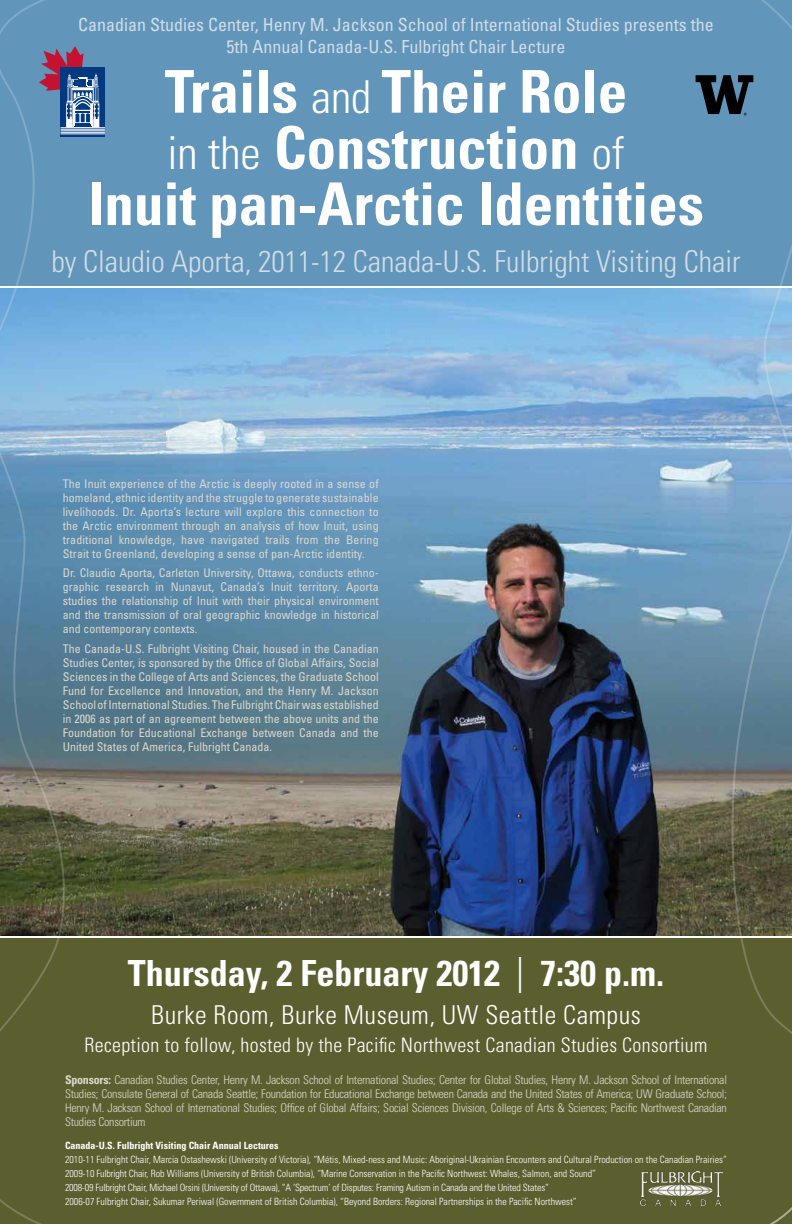
<style>
.page{position:relative;width:792px;height:1224px;background:#fff}
.page>*{position:absolute;margin:0;border:0;box-sizing:border-box;transform-origin:0 0}
.t1{font:700 condensed 59px/56.2px "Univers";color:#fff;text-align:center}
.t2{font:700 condensed 36px "Univers";color:#fff}
.t3{font:300 condensed 30px "Univers";color:#d2dde8}
.t4{font:300 condensed 26px "Univers";letter-spacing:.02em;color:#fff}
.t5{font:300 condensed 20px "Univers";letter-spacing:.015em;color:#fff}
.t6{font:condensed 18px/22px "Univers";color:#d2dde8;text-align:center}
.t7{font:condensed 12px/14px "Univers";color:#dbd8cd;text-align:justify}
.t8{font:300 condensed 12px/14px "Univers";letter-spacing:-.02em;color:#dbd8cd;text-align:justify}
.t9{font:300 condensed 10px/14px "Univers";color:#fff}
.t10{font:700 condensed 10px "Univers";color:#fff}
.s1{font-weight:300;font-size:45.4px}
.s2{font-weight:300}
.s3{font-weight:700}
</style>
<div class="page">
<img style="left:125px;top:289px;width:576px;height:646px">
<div style="left:0;top:939px;width:792px;height:285px;background:#5b5f2f"></div>
<div style="left:0;top:0;width:792px;height:285px;background:#6196ba"></div>
<svg style="left:701px;top:0;width:91px;height:1034px"></svg>
<svg style="left:770px;top:1207px;width:22px;height:17px"></svg>
<svg style="left:0;top:0;width:125px;height:1224px"></svg>
<svg style="left:61px;top:68px;width:44px;height:69px"></svg>
<hr style="left:61px;top:127px;width:44px;height:1px;background:#fff">
<hr style="left:61px;top:129px;width:44px;height:1px;background:#fff">
<hr style="left:61px;top:131px;width:44px;height:1px;background:#fff">
<hr style="left:61px;top:132px;width:44px;height:1px;background:#fff">
<hr style="left:61px;top:133px;width:44px;height:1px;background:#fff">
<svg style="left:39px;top:46px;width:60px;height:81px"></svg>
<svg style="left:696px;top:75px;width:57px;height:41px"></svg>
<img style="left:641px;top:1171px;width:81px;height:34px">
<h3 class="t6" style="left:78px;top:14px;width:637px">Canadian Studies Center, Henry M. Jackson School of International Studies presents the<br>5th Annual Canada-U.S. Fulbright Chair Lecture</h3>
<h1 class="t1" style="left:88px;top:63px;width:618px">Trails <span class="s1">and</span> Their Role<br><span class="s1">in the</span> Construction <span class="s1">of<br></span>Inuit pan-Arctic Identities</h1>
<h3 class="t3" style="left:51px;top:243px;width:691px">by Claudio Aporta, 2011-12 Canada-U.S. Fulbright Visiting Chair</h3>
<p class="t7" style="left:63px;top:476px;width:318px">The Inuit experience of the Arctic is deeply rooted in a sense of homeland, ethnic identity and the struggle to generate sustainable livelihoods. Dr. Aporta’s lecture will explore this connection to the Arctic environment through an analysis of how Inuit, using traditional knowledge, have navigated trails from the Bering Strait to Greenland, developing a sense of pan-Arctic identity.</p>
<p class="t7" style="left:63px;top:566px;width:318px">Dr. Claudio Aporta, Carleton University, Ottawa, conducts ethno&shy;graphic research in Nunavut, Canada’s Inuit territory. Aporta studies the relationship of Inuit with their physical environment and the transmission of oral geographic knowledge in historical and contemporary contexts.</p>
<p class="t7" style="left:63px;top:642px;width:318px">The Canada-U.S. Fulbright Visiting Chair, housed in the Canadian Studies Center, is sponsored by the Office of Global Affairs, Social Sciences in the College of Arts and Sciences, the Graduate School Fund for Excellence and Innovation, and the Henry M. Jackson School of International Studies. The Fulbright Chair was established in 2006 as part of an agreement between the above units and the Foundation for Educational Exchange between Canada and the United States of America, Fulbright Canada.</p>
<h2 class="t2" style="left:128px;top:951px;width:538px">Thursday, 2 February 2012 <span class="s2">|</span> 7:30 p.m.</h2>
<h3 class="t4" style="left:151px;top:999px;width:491px">Burke Room, Burke Museum, UW Seattle Campus</h3>
<h3 class="t5" style="left:85px;top:1033px;width:625px">Reception to follow, hosted by the Pacific Northwest Canadian Studies Consortium</h3>
<p class="t8" style="left:65px;top:1073px;width:664px"><span class="s3">Sponsors:</span> Canadian Studies Center, Henry M. Jackson School of International Studies; Center for Global Studies, Henry M. Jackson School of International Studies; Consulate General of Canada Seattle; Foundation for Educational Exchange between Canada and the United States of America; UW Graduate School; Henry M. Jackson School of International Studies; Office of Global Affairs; Social Sciences Division, College of Arts &amp; Sciences; Pacific Northwest Canadian Studies Consortium</p>
<p class="t10" style="left:65px;top:1139px;width:215px">Canada-U.S. Fulbright Visiting Chair Annual Lectures</p>
<p class="t9" style="left:65px;top:1152px;width:663px">2010-11 Fulbright Chair, Marcia Ostashewski (University of Victoria), “Métis, Mixed-ness and Music: Aboriginal-Ukrainian Encounters and Cultural Production on the Canadian Prairies” 2009-10 Fulbright Chair, Rob Williams (University of British Columbia), “Marine Conservation in the Pacific Northwest: Whales, Salmon, and Sound”<br>2008-09 Fulbright Chair, Michael Orsini (University of Ottawa), “A ‘Spectrum’ of Disputes: Framing Autism in Canada and the United States”<br>2006-07 Fulbright Chair, Sukumar Periwal (Government of British Columbia), “Beyond Borders: Regional Partnerships in the Pacific Northwest”</p>
</div>
